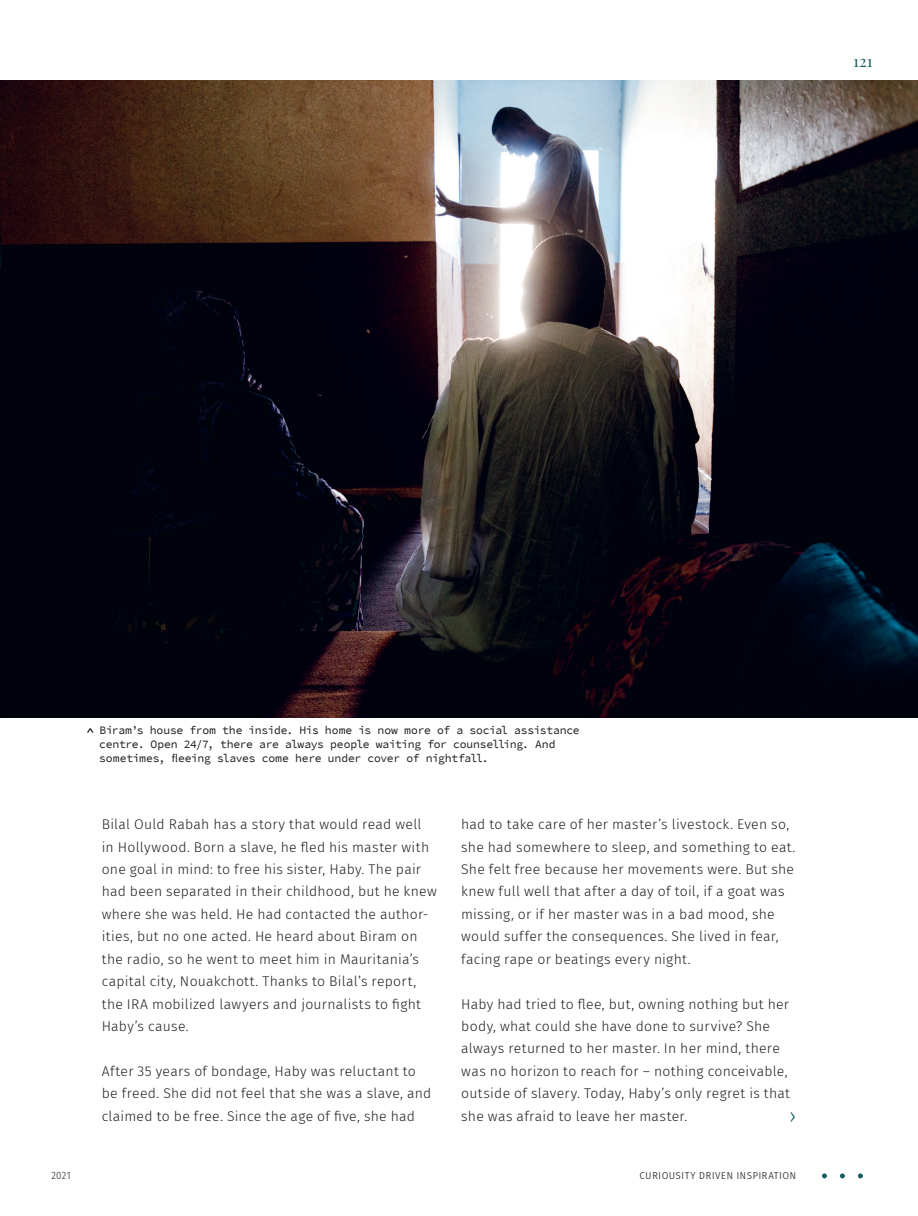
<style>
.page{position:relative;width:918px;height:1216px;background:#fff}
.page>*{position:absolute;margin:0;border:0;box-sizing:border-box;transform-origin:0 0}
.t1{font:300 21px "Fira Sans";color:#195c64}
.t2{font:15.75px "Playfair Display";color:#195c64}
.t3{font:300 14px/22.4px "Fira Sans";letter-spacing:.02em;color:#231f20}
.t4{font:300 12.25px "Fira Sans Condensed";letter-spacing:.02em;color:#231f20}
.t5{font:11.38px/14px "Source Code Pro";letter-spacing:-.025em;color:#231f20}
.t6{font:300 10.5px "Fira Sans Condensed";color:#231f20}
</style>
<div class="page">
<img style="left:0;top:81px;width:918px;height:636px">
<svg style="left:87px;top:728px;width:7px;height:4px"></svg>
<svg style="left:840px;top:1173px;width:5px;height:5px"></svg>
<svg style="left:858px;top:1173px;width:5px;height:5px"></svg>
<svg style="left:822px;top:1173px;width:5px;height:5px"></svg>
<p class="t2" style="left:853px;top:49px;width:21px">121</p>
<p class="t5" style="left:99px;top:724px;width:482px">Biram’s house from the inside. His home is now more of a social assistance centre. Open 24/7, there are always people waiting for counselling. And sometimes, fleeing slaves come here under cover of nightfall.</p>
<p class="t3" style="left:102px;top:813px;width:337px">Bilal Ould Rabah has a story that would read well in Hollywood. Born a slave, he fled his master with one goal in mind: to free his sister, Haby. The pair had been separated in their childhood, but he knew where she was held. He had contacted the author&shy;ities, but no one acted. He heard about Biram on the radio, so he went to meet him in Mauritania’s capital city, Nouakchott. Thanks to Bilal’s report, the IRA mobilized lawyers and journalists to fight Haby’s cause.</p>
<p class="t3" style="left:102px;top:1059px;width:331px">After 35 years of bondage, Haby was reluctant to be freed. She did not feel that she was a slave, and claimed to be free. Since the age of five, she had</p>
<p class="t3" style="left:461px;top:813px;width:336px">had to take care of her master’s livestock. Even so, she had somewhere to sleep, and something to eat.<br>She felt free because her movements were. But she knew full well that after a day of toil, if a goat was missing, or if her master was in a bad mood, she would suffer the consequences. She lived in fear, facing rape or beatings every night.</p>
<p class="t3" style="left:461px;top:992px;width:330px">Haby had tried to flee, but, owning nothing but her body, what could she have done to survive? She always returned to her master. In her mind, there was no horizon to reach for – nothing conceivable, outside of slavery. Today, Haby’s only regret is that she was afraid to leave her master.</p>
<h1 class="t1" style="left:789px;top:1101px;width:9px">›</h1>
<p class="t6" style="left:51px;top:1168px;width:21px">2021</p>
<p class="t4" style="left:639px;top:1166px;width:158px">curiousity driven inspiration</p>
</div>
